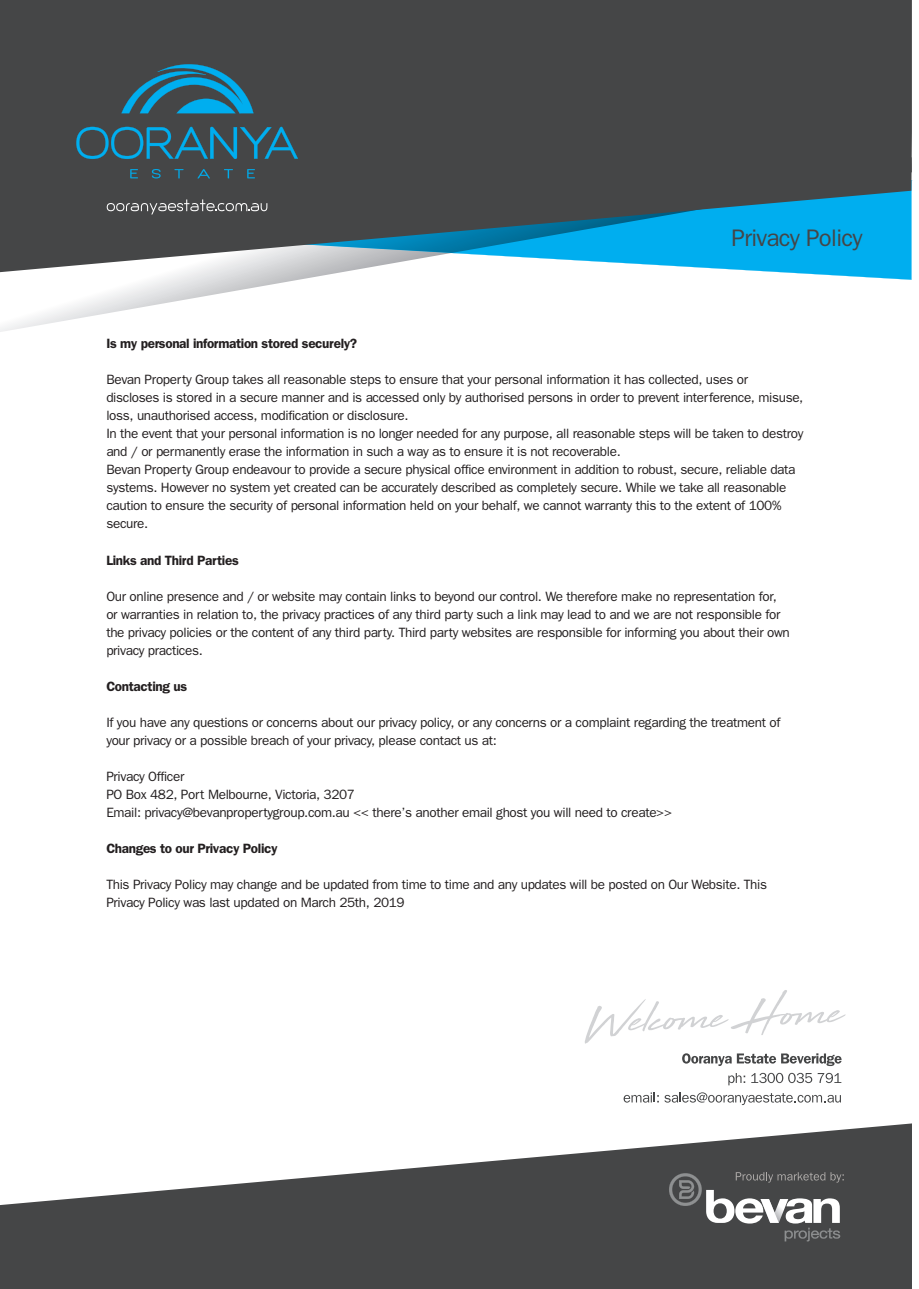
<style>
.page{position:relative;width:919px;height:1289px;background:#fff}
.page>*{position:absolute;margin:0;border:0;box-sizing:border-box;transform-origin:0 0}
.t1{font:24px "Franklin Gothic";letter-spacing:-.025em;color:#454547}
.t2{font:13.5px/18px "Franklin Gothic";letter-spacing:-.025em;color:#231f20}
.t3{font:600 13.5px "Franklin Gothic";letter-spacing:-.025em;color:#231f20}
</style>
<div class="page">
<svg style="left:0;top:272px;width:911px;height:60px"></svg>
<svg style="left:0;top:0;width:911px;height:272px;background:#445860"></svg>
<svg style="left:130px;top:169px;width:8px;height:9px"></svg>
<svg style="left:152px;top:169px;width:8px;height:9px"></svg>
<svg style="left:175px;top:169px;width:8px;height:9px"></svg>
<svg style="left:197px;top:169px;width:13px;height:9px"></svg>
<svg style="left:224px;top:169px;width:9px;height:9px"></svg>
<svg style="left:247px;top:169px;width:8px;height:9px"></svg>
<svg style="left:76px;top:127px;width:222px;height:32px;background:#316275"></svg>
<svg style="left:121px;top:64px;width:132px;height:49px;background:#296e89"></svg>
<svg style="left:107px;top:199px;width:160px;height:15px;background:#656667"></svg>
<svg style="left:682px;top:1053px;width:159px;height:13px"></svg>
<svg style="left:728px;top:1073px;width:17px;height:12px"></svg>
<svg style="left:751px;top:1072px;width:90px;height:11px"></svg>
<svg style="left:623px;top:1092px;width:35px;height:10px"></svg>
<svg style="left:664px;top:1092px;width:176px;height:13px"></svg>
<svg style="left:0;top:1123px;width:911px;height:165px;fill:#454647"></svg>
<svg style="left:669px;top:1172px;width:174px;height:69px;background:#6b6b6c"></svg>
<svg style="left:585px;top:990px;width:260px;height:53px"></svg>
<p class="t1" style="left:731px;top:224px;width:132px">Privacy Policy</p>
<p class="t3" style="left:106px;top:336px;width:252px">Is my personal information stored securely?</p>
<p class="t2" style="left:106px;top:370px;width:698px">Bevan Property Group takes all reasonable steps to ensure that your personal information it has collected, uses or discloses is stored in a secure manner and is accessed only by authorised persons in order to prevent interference, misuse, loss, unauthorised access, modification or disclosure.</p>
<p class="t2" style="left:106px;top:424px;width:698px">In the event that your personal information is no longer needed for any purpose, all reasonable steps will be taken to destroy and / or permanently erase the information in such a way as to ensure it is not recoverable.</p>
<p class="t2" style="left:106px;top:460px;width:690px">Bevan Property Group endeavour to provide a secure physical office environment in addition to robust, secure, reliable data systems. However no system yet created can be accurately described as completely secure. While we take all reasonable caution to ensure the security of personal information held on your behalf, we cannot warranty this to the extent of 100% secure.</p>
<p class="t3" style="left:106px;top:552px;width:134px">Links and Third Parties</p>
<p class="t2" style="left:106px;top:586px;width:685px">Our online presence and / or website may contain links to beyond our control. We therefore make no representation for, or warranties in relation to, the privacy practices of any third party such a link may lead to and we are not responsible for the privacy policies or the content of any third party. Third party websites are responsible for informing you about their own privacy practices.</p>
<p class="t3" style="left:106px;top:678px;width:82px">Contacting us</p>
<p class="t2" style="left:106px;top:712px;width:675px">If you have any questions or concerns about our privacy policy, or any concerns or a complaint regarding the treatment of your privacy or a possible breach of your privacy, please contact us at:</p>
<p class="t2" style="left:106px;top:766px;width:79px">Privacy Officer</p>
<p class="t2" style="left:106px;top:784px;width:250px">PO Box 482, Port Melbourne, Victoria, 3207</p>
<p class="t2" style="left:106px;top:802px;width:567px">Email: privacy@bevanpropertygroup.com.au &lt;&lt; there’s another email ghost you will need to create&gt;&gt;</p>
<p class="t3" style="left:106px;top:840px;width:173px">Changes to our Privacy Policy</p>
<p class="t2" style="left:106px;top:874px;width:662px">This Privacy Policy may change and be updated from time to time and any updates will be posted on Our Website. This<br>Privacy Policy was last updated on March 25th, 2019</p>
</div>
